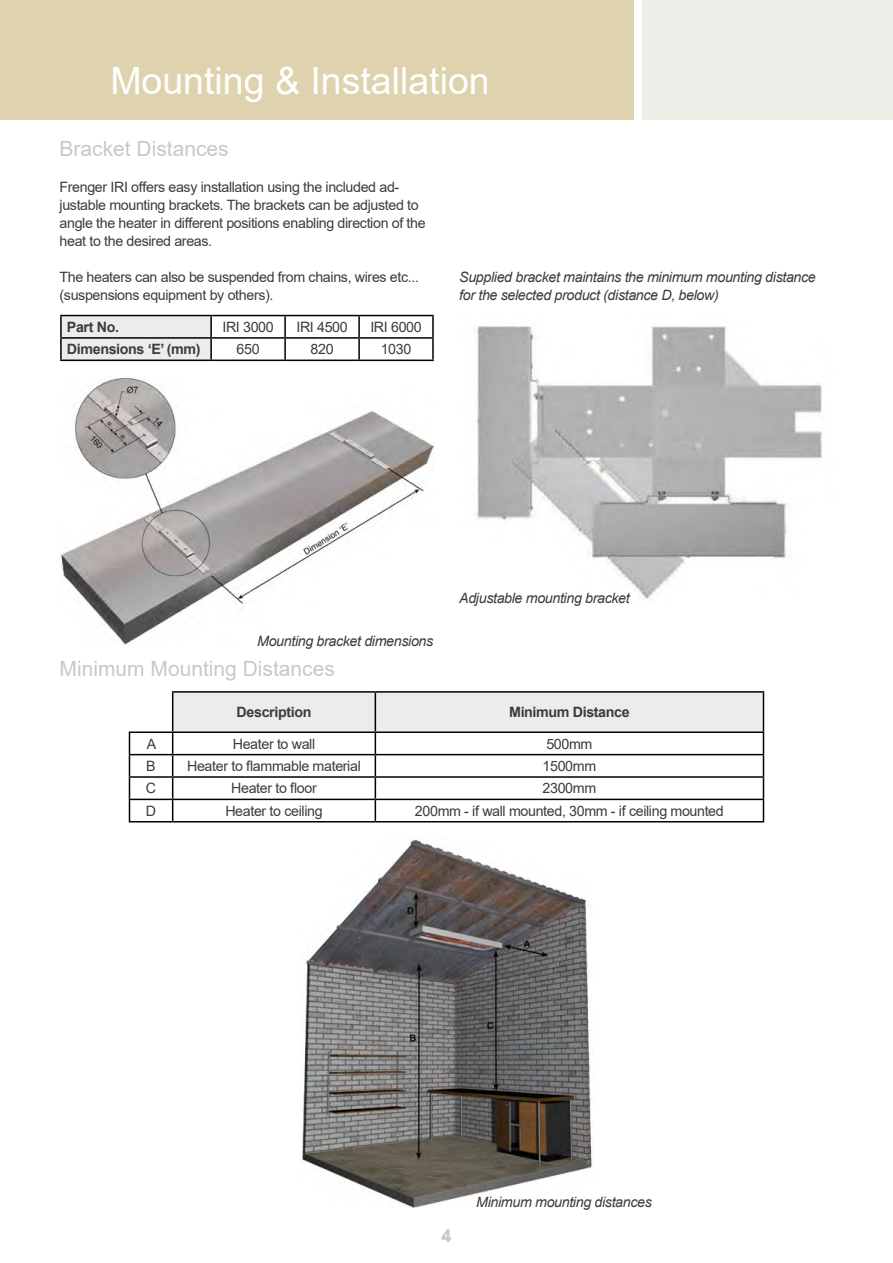
<style>
.page{position:relative;width:893px;height:1263px;background:#fff}
.page>*{position:absolute;margin:0;border:0;box-sizing:border-box;transform-origin:0 0}
.t1{font:37.5px "Arial";color:#fff}
.t2{font:21px "Arial";color:#c7c8ca}
.t3{font:700 18px "Arial";color:#c9cacc}
.t4{font:14.25px/18px "Arial";letter-spacing:-.025em;color:#3d3b3c}
.t5{font:italic 14.25px/18px "Arial";letter-spacing:-.025em;color:#3d3b3c}
.t6{font:700 14.25px "Arial";letter-spacing:-.025em;color:#3d3b3c}
</style>
<div class="page">
<div style="left:642px;top:0;width:251px;height:119px;background:#f0eee8"></div>
<div style="left:0;top:0;width:634px;height:119px;background:#ded3ae"></div>
<img style="left:61px;top:378px;width:373px;height:268px">
<div style="left:62px;top:316px;width:148px;height:44px;background:#ececed"></div>
<hr style="left:60px;top:315px;width:151px;height:1px;background:#000">
<hr style="left:60px;top:316px;width:2px;height:21px;background:#000">
<hr style="left:211px;top:315px;width:74px;height:1px;background:#000">
<hr style="left:210px;top:316px;width:2px;height:21px;background:#000">
<hr style="left:285px;top:315px;width:74px;height:1px;background:#000">
<hr style="left:284px;top:316px;width:2px;height:21px;background:#000">
<hr style="left:359px;top:315px;width:75px;height:1px;background:#000">
<hr style="left:358px;top:316px;width:2px;height:21px;background:#000">
<hr style="left:432px;top:316px;width:2px;height:21px;background:#000">
<hr style="left:60px;top:337px;width:151px;height:2px;background:#000">
<hr style="left:60px;top:339px;width:2px;height:21px;background:#000">
<hr style="left:211px;top:337px;width:74px;height:2px;background:#000">
<hr style="left:210px;top:339px;width:2px;height:21px;background:#000">
<hr style="left:285px;top:337px;width:74px;height:2px;background:#000">
<hr style="left:284px;top:339px;width:2px;height:21px;background:#000">
<hr style="left:359px;top:337px;width:75px;height:2px;background:#000">
<hr style="left:358px;top:339px;width:2px;height:21px;background:#000">
<hr style="left:432px;top:339px;width:2px;height:21px;background:#000">
<hr style="left:60px;top:360px;width:151px;height:1px;background:#000">
<hr style="left:211px;top:360px;width:74px;height:1px;background:#000">
<hr style="left:285px;top:360px;width:74px;height:1px;background:#000">
<hr style="left:359px;top:360px;width:75px;height:1px;background:#000">
<img style="left:476px;top:326px;width:346px;height:273px">
<hr style="left:172px;top:691px;width:203px;height:2px;background:#000">
<hr style="left:375px;top:691px;width:389px;height:2px;background:#000">
<hr style="left:129px;top:754px;width:44px;height:1px;background:#000">
<hr style="left:129px;top:776px;width:44px;height:2px;background:#000">
<hr style="left:129px;top:799px;width:44px;height:1px;background:#000">
<svg style="left:129px;top:733px;width:1px;height:88px"></svg>
<svg style="left:172px;top:692px;width:592px;height:129px"></svg>
<hr style="left:129px;top:821px;width:44px;height:1px;background:#000">
<hr style="left:173px;top:821px;width:202px;height:1px;background:#000">
<hr style="left:375px;top:821px;width:389px;height:1px;background:#000">
<hr style="left:172px;top:693px;width:1px;height:38px;background:#000">
<hr style="left:129px;top:731px;width:44px;height:2px;background:#000">
<img style="left:302px;top:840px;width:291px;height:368px">
<h1 class="t1" style="left:110px;top:55px;width:381px">Mounting &amp; Installation</h1>
<h1 class="t1" style="left:112px;top:55px;width:204px">Header Title</h1>
<h2 class="t2" style="left:60px;top:134px;width:171px">Bracket Distances</h2>
<p class="t4" style="left:60px;top:178px;width:368px">Frenger IRI offers easy installation using the included ad&shy;justable mounting brackets. The brackets can be adjusted to angle the heater in different positions enabling direction of the heat to the desired areas.</p>
<p class="t4" style="left:60px;top:267px;width:361px">The heaters can also be suspended from chains, wires etc... (suspensions equipment by others).</p>
<p class="t6" style="left:67px;top:317px;width:54px">Part No.</p>
<p class="t4" style="left:222px;top:318px;width:53px">IRI 3000</p>
<p class="t4" style="left:296px;top:318px;width:53px">IRI 4500</p>
<p class="t4" style="left:370px;top:318px;width:53px">IRI 6000</p>
<p class="t6" style="left:67px;top:339px;width:135px">Dimensions ‘E’ (mm)</p>
<p class="t4" style="left:237px;top:340px;width:25px">650</p>
<p class="t4" style="left:311px;top:340px;width:25px">820</p>
<p class="t4" style="left:381px;top:340px;width:32px">1030</p>
<p class="t5" style="left:459px;top:268px;width:358px">Supplied bracket maintains the minimum mounting distance for the selected product (distance D, below)</p>
<p class="t5" style="left:257px;top:632px;width:178px">Mounting bracket dimensions</p>
<h2 class="t2" style="left:60px;top:654px;width:277px">Minimum Mounting Distances</h2>
<p class="t5" style="left:459px;top:589px;width:172px">Adjustable mounting bracket</p>
<p class="t6" style="left:237px;top:702px;width:76px">Description</p>
<p class="t6" style="left:509px;top:702px;width:122px">Minimum Distance</p>
<p class="t4" style="left:147px;top:734px;width:11px">A</p>
<p class="t4" style="left:233px;top:734px;width:84px">Heater to wall</p>
<p class="t4" style="left:546px;top:734px;width:48px">500mm</p>
<p class="t4" style="left:146px;top:757px;width:11px">B</p>
<p class="t4" style="left:187px;top:757px;width:175px">Heater to flammable material</p>
<p class="t4" style="left:543px;top:757px;width:55px">1500mm</p>
<p class="t4" style="left:146px;top:779px;width:12px">C</p>
<p class="t4" style="left:231px;top:779px;width:87px">Heater to floor</p>
<p class="t4" style="left:543px;top:779px;width:55px">2300mm</p>
<p class="t4" style="left:146px;top:802px;width:12px">D</p>
<p class="t4" style="left:225px;top:802px;width:99px">Heater to ceiling</p>
<p class="t4" style="left:415px;top:802px;width:310px">200mm - if wall mounted, 30mm - if ceiling mounted</p>
<p class="t3" style="left:441px;top:1223px;width:12px">4</p>
<p class="t5" style="left:476px;top:1193px;width:177px">Minimum mounting distances</p>
</div>
